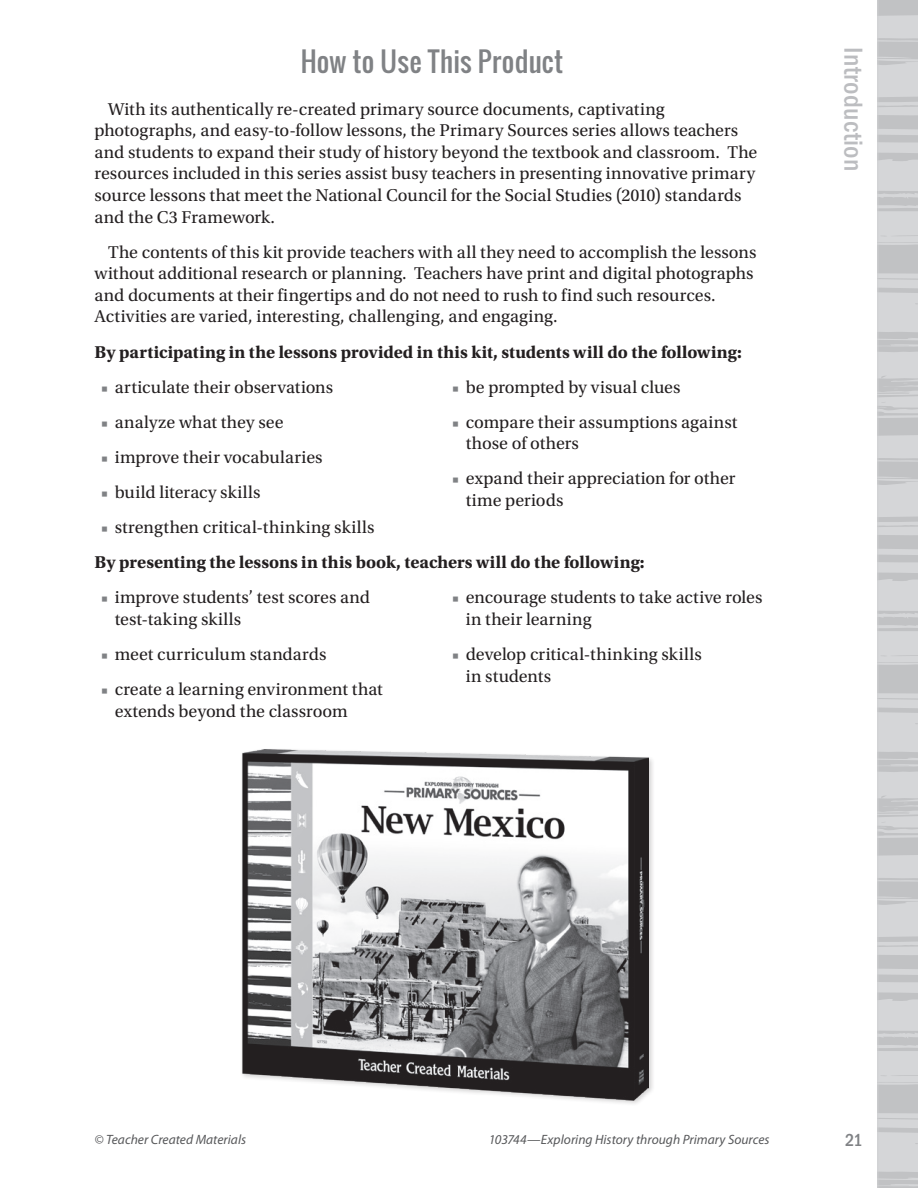
<style>
.page{position:relative;width:918px;height:1188px;background:#fff}
.page>*{position:absolute;margin:0;border:0;box-sizing:border-box;transform-origin:0 0}
.t1{font:27px "Oswald";letter-spacing:.01em;color:#808285}
.t2{font:500 condensed 27px "ITC Franklin Gothic Std";letter-spacing:.005em;color:#bcbdc0}
.t3{font:18px/21.6px "Utopia Std";color:#231f20}
.t4{font:700 18px "Utopia Std";color:#231f20}
.t5{font:18px "Utopia Std";letter-spacing:.02em;color:#231f20}
.t6{font:500 condensed 18px "ITC Franklin Gothic Std";color:#808285}
.t7{font:italic 13.5px "Myriad Pro";color:#57585a}
.s1{font-size:15px;color:#808285}
</style>
<div class="page">
<svg style="left:878px;top:0;width:40px;height:1188px;background:#cdced0"></svg>
<div style="left:240px;top:747px;width:415px;height:359px;background:#231f20;opacity:.2"></div>
<img style="left:240px;top:749px;width:408px;height:351px">
<h1 class="t1" style="left:301px;top:41px;width:264px">How to Use This Product</h1>
<p class="t3" style="left:94px;top:98px;width:664px;text-indent:14px">With its authentically re-created primary source documents, captivating photographs, and easy-to-follow lessons, the Primary Sources series allows teachers and students to expand their study of history beyond the textbook and classroom. The resources included in this series assist busy teachers in presenting innovative primary source lessons that meet the National Council for the Social Studies (2010) standards and the C3 Framework.</p>
<p class="t3" style="left:94px;top:241px;width:664px;text-indent:14px">The contents of this kit provide teachers with all they need to accomplish the lessons without additional research or planning. Teachers have print and digital photographs and documents at their fingertips and do not need to rush to find such resources.<br>Activities are varied, interesting, challenging, and engaging.</p>
<p class="t4" style="left:94px;top:341px;width:649px">By participating in the lessons provided in this kit, students will do the following:</p>
<p class="t3" style="left:101px;top:376px;width:234px"><span class="s1">■</span> articulate their observations</p>
<p class="t3" style="left:101px;top:411px;width:184px"><span class="s1">■</span> analyze what they see</p>
<p class="t3" style="left:101px;top:447px;width:223px"><span class="s1">■</span> improve their vocabularies</p>
<p class="t3" style="left:101px;top:482px;width:161px"><span class="s1">■</span> build literacy skills</p>
<p class="t5" style="left:101px;top:518px;width:275px"><span class="s1">■</span> strengthen critical-thinking skills</p>
<p class="t3" style="left:452px;top:376px;width:230px"><span class="s1">■</span> be prompted by visual clues</p>
<p class="t3" style="left:466px;top:411px;width:273px;text-indent:-14px"><span class="s1">■</span> compare their assumptions against those of others</p>
<p class="t3" style="left:466px;top:468px;width:271px;text-indent:-14px"><span class="s1">■</span> expand their appreciation for other time periods</p>
<p class="t4" style="left:94px;top:552px;width:552px">By presenting the lessons in this book, teachers will do the following:</p>
<p class="t3" style="left:115px;top:587px;width:257px;text-indent:-14px"><span class="s1">■</span> improve students’ test scores and test‑taking skills</p>
<p class="t3" style="left:101px;top:644px;width:227px"><span class="s1">■</span> meet curriculum standards</p>
<p class="t3" style="left:115px;top:679px;width:270px;text-indent:-14px"><span class="s1">■</span> create a learning environment that extends beyond the classroom</p>
<p class="t3" style="left:466px;top:587px;width:298px;text-indent:-14px"><span class="s1">■</span> encourage students to take active roles in their learning</p>
<p class="t3" style="left:466px;top:644px;width:238px;text-indent:-14px"><span class="s1">■</span> develop critical-thinking skills in students</p>
<h1 class="t2" style="left:869px;top:47px;width:126px;rotate:90deg">Introduction</h1>
<p class="t7" style="left:94px;top:1132px;width:153px">© Teacher Created Materials</p>
<p class="t7" style="left:489px;top:1132px;width:282px">103744—Exploring History through Primary Sources</p>
<p class="t6" style="left:845px;top:1130px;width:19px">21</p>
</div>
